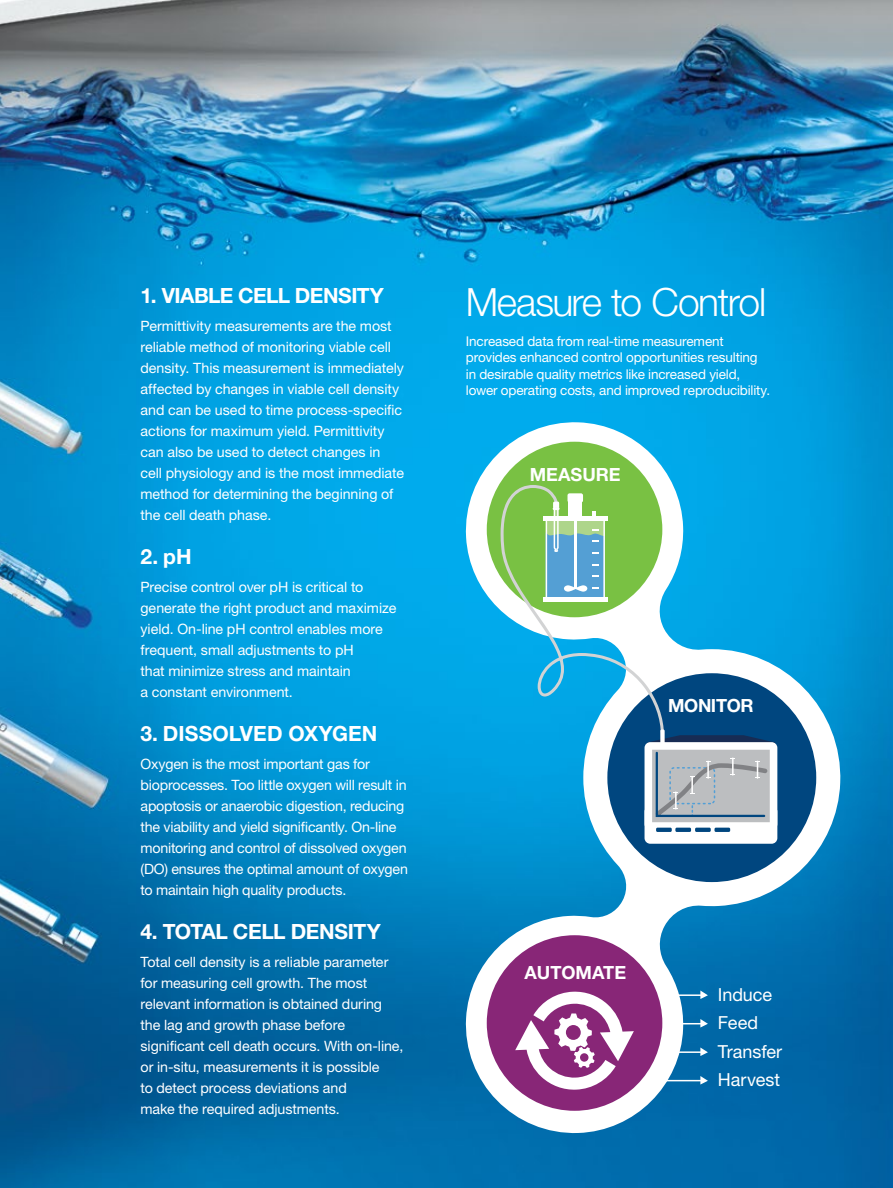
<style>
.page{position:relative;width:893px;height:1188px;background:#fff}
.page>*{position:absolute;margin:0;border:0;box-sizing:border-box;transform-origin:0 0}
.t1{font:300 39px "Helvetica Neue LT Pro";letter-spacing:-.04em;color:#fff}
.t2{font:700 21px "Helvetica Neue LT Pro";letter-spacing:-.02em;color:#fff}
.t3{font:700 21px "Helvetica Neue LT Pro";letter-spacing:.005em;color:#fff}
.t4{font:700 18.15px "Helvetica Neue LT Std";color:#fff}
.t5{font:700 18.15px "Helvetica Neue LT Std";letter-spacing:-.02em;color:#fff}
.t6{font:18px/28.5px "Helvetica Neue LT Pro";color:#fff}
.t7{font:14.25px/21px "Helvetica Neue LT Pro";letter-spacing:-.005em;color:#fff}
.t8{font:13.5px/16.5px "Helvetica Neue LT Pro";letter-spacing:-.01em;color:#fff}
</style>
<div class="page">
<img style="left:0;top:0;width:893px;height:1188px">
<svg style="left:466px;top:422px;width:377px;height:713px"></svg>
<div style="left:607px;top:673px;width:209px;height:209px;background:#00467f;border-radius:50%"></div>
<div style="left:487px;top:442px;width:175px;height:175px;background:#79c143;border-radius:50%"></div>
<div style="left:487px;top:935px;width:175px;height:176px;background:#882677;border-radius:50%"></div>
<svg style="left:515px;top:991px;width:119px;height:99px"></svg>
<div style="left:644px;top:806px;width:133px;height:38px;background:#fff;border-radius:6px"></div>
<svg style="left:501px;top:485px;width:276px;height:345px"></svg>
<svg style="left:656px;top:828px;width:16px;height:4px"></svg>
<hr style="left:675px;top:828px;width:16px;height:4px;background:#00467f">
<svg style="left:695px;top:828px;width:16px;height:4px"></svg>
<hr style="left:714px;top:828px;width:16px;height:4px;background:#00467f">
<div style="left:660px;top:730px;width:5px;height:15px;background:#fff"></div>
<svg style="left:700px;top:990px;width:8px;height:9px"></svg>
<svg style="left:700px;top:1019px;width:8px;height:9px"></svg>
<svg style="left:700px;top:1047px;width:8px;height:9px"></svg>
<svg style="left:700px;top:1076px;width:8px;height:9px"></svg>
<hr style="left:669px;top:994px;width:34px;height:2px;background:#fff">
<hr style="left:665px;top:1023px;width:37px;height:1px;background:#fff">
<hr style="left:667px;top:1051px;width:37px;height:2px;background:#fff">
<hr style="left:662px;top:1080px;width:41px;height:1px;background:#fff">
<h2 class="t2" style="left:141px;top:282px;width:245px">1. VIABLE CELL DENSITY</h2>
<p class="t7" style="left:141px;top:315px;width:265px">Permittivity measurements are the most reliable method of monitoring viable cell density. This measurement is immediately affected by changes in viable cell density and can be used to time process-specific actions for maximum yield. Permittivity can also be used to detect changes in cell physiology and is the most immediate method for determining the beginning of the cell death phase.</p>
<h2 class="t2" style="left:141px;top:543px;width:53px">2. pH</h2>
<p class="t7" style="left:141px;top:576px;width:257px">Precise control over pH is critical to generate the right product and maximize yield. On-line pH control enables more frequent, small adjustments to pH<br>that minimize stress and maintain<br>a constant environment.</p>
<h2 class="t3" style="left:141px;top:720px;width:238px">3. DISSOLVED OXYGEN</h2>
<p class="t7" style="left:141px;top:753px;width:269px">Oxygen is the most important gas for bioprocesses. Too little oxygen will result in apoptosis or anaerobic digestion, reducing the viability and yield significantly. On-line monitoring and control of dissolved oxygen (DO) ensures the optimal amount of oxygen to maintain high quality products.</p>
<h2 class="t2" style="left:141px;top:918px;width:242px">4. TOTAL CELL DENSITY</h2>
<p class="t7" style="left:141px;top:951px;width:264px">Total cell density is a reliable parameter for measuring cell growth. The most relevant information is obtained during the lag and growth phase before significant cell death occurs. With on-line, or in-situ, measurements it is possible<br>to detect process deviations and<br>make the required adjustments.</p>
<h1 class="t1" style="left:466px;top:278px;width:302px">Measure to Control</h1>
<p class="t8" style="left:466px;top:332px;width:306px">Increased data from real-time measurement provides enhanced control opportunities resulting in desirable quality metrics like increased yield, lower operating costs, and improved reproducibility.</p>
<p class="t4" style="left:530px;top:463px;width:92px">MEASURE</p>
<p class="t5" style="left:668px;top:694px;width:87px">MONITOR</p>
<p class="t4" style="left:524px;top:961px;width:103px">AUTOMATE</p>
<p class="t6" style="left:718px;top:979px;width:66px">Induce<br>Feed<br>Transfer<br>Harvest</p>
</div>
